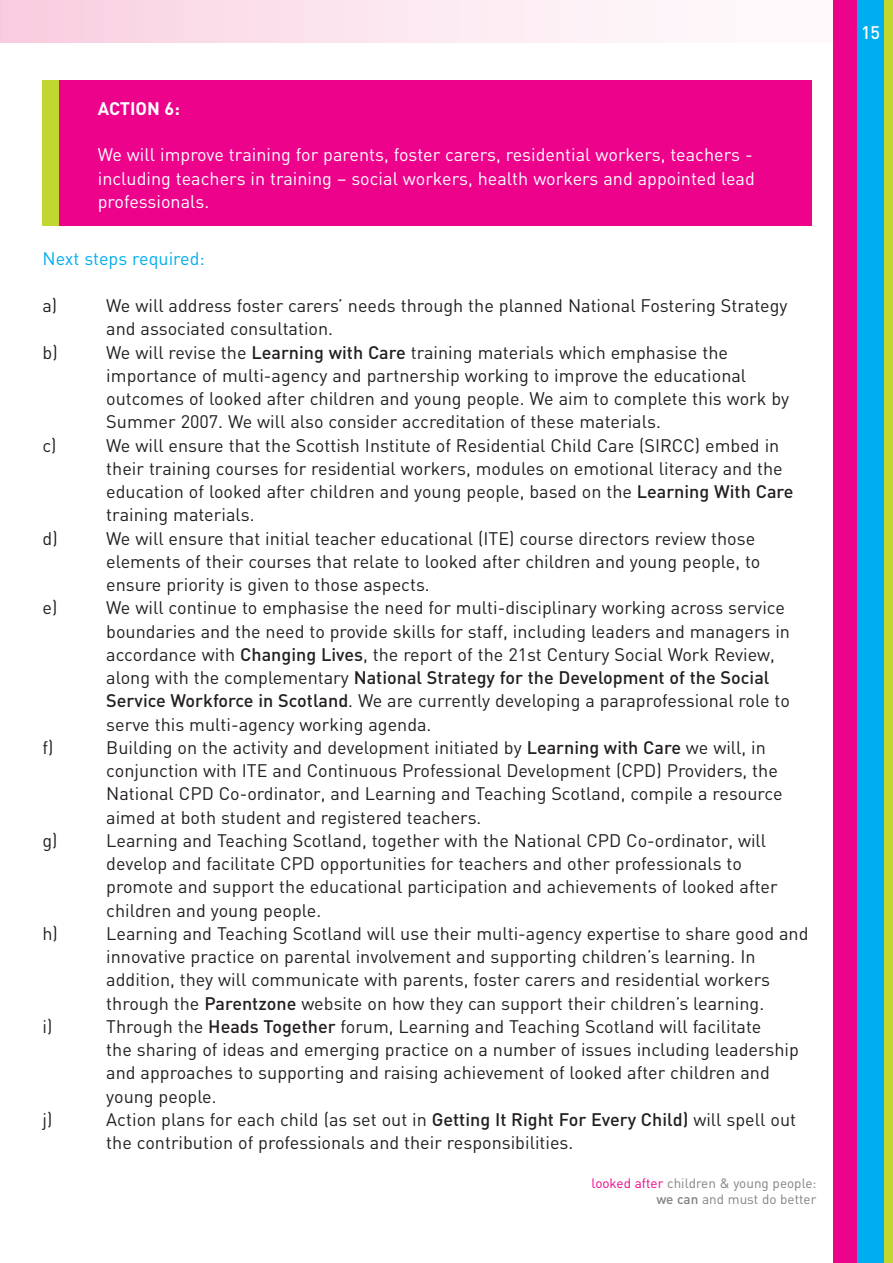
<style>
.page{position:relative;width:893px;height:1263px;background:#fff}
.page>*{position:absolute;margin:0;border:0;box-sizing:border-box;transform-origin:0 0}
.t1{font:18px/23.2px "FFDIN";color:#231f20}
.t2{font:18px/23.2px "FFDIN";color:#fff}
.t3{font:18px "FFDIN";color:#00aeef}
.t4{font:700 18px "FFDIN";color:#fff}
.t5{font:500 18px "FFDIN";color:#fff}
.t6{font:13.5px/16.2px "FFDIN";color:#808285;text-align:right}
.s1{font-weight:500}
.s2{color:#ed028c}
</style>
<div class="page">
<svg style="left:0;top:42px;width:661px;height:1px"></svg>
<div style="left:0;top:0;width:893px;height:42px;background:linear-gradient(to right,#f9cfe1,#fff)"></div>
<div style="left:833px;top:0;width:24px;height:1263px;background:#ed028c"></div>
<div style="left:857px;top:0;width:27px;height:1263px;background:#00aeef"></div>
<div style="left:884px;top:0;width:9px;height:1263px;background:#c1d72f"></div>
<div style="left:43px;top:81px;width:17px;height:145px;background:#c1d72f"></div>
<div style="left:60px;top:81px;width:752px;height:145px;background:#ed028c"></div>
<p class="t4" style="left:98px;top:102px;width:84px">ACTION 6:</p>
<p class="t2" style="left:98px;top:145px;width:659px">We will improve training for parents, foster carers, residential workers, teachers - including teachers in training – social workers, health workers and appointed lead professionals.</p>
<p class="t3" style="left:43px;top:253px;width:164px">Next steps required:</p>
<p class="t1" style="left:43px;top:296px;width:16px">a)</p>
<p class="t1" style="left:106px;top:296px;width:683px">We will address foster carers’ needs through the planned National Fostering Strategy and associated consultation.</p>
<p class="t1" style="left:43px;top:342px;width:17px">b)</p>
<p class="t1" style="left:106px;top:342px;width:684px">We will revise the <span class="s1">Learning with Care</span> training materials which emphasise the importance of multi-agency and partnership working to improve the educational outcomes of looked after children and young people. We aim to complete this work by Summer 2007. We will also consider accreditation of these materials.</p>
<p class="t1" style="left:43px;top:435px;width:16px">c)</p>
<p class="t1" style="left:106px;top:435px;width:689px">We will ensure that the Scottish Institute of Residential Child Care (SIRCC) embed in their training courses for residential workers, modules on emotional literacy and the education of looked after children and young people, based on the <span class="s1">Learning With Care </span>training materials.</p>
<p class="t1" style="left:43px;top:528px;width:17px">d)</p>
<p class="t1" style="left:106px;top:528px;width:656px">We will ensure that initial teacher educational (ITE) course directors review those elements of their courses that relate to looked after children and young people, to ensure priority is given to those aspects.</p>
<p class="t1" style="left:43px;top:598px;width:16px">e)</p>
<p class="t1" style="left:106px;top:598px;width:685px">We will continue to emphasise the need for multi-disciplinary working across service boundaries and the need to provide skills for staff, including leaders and managers in accordance with <span class="s1">Changing Lives</span>, the report of the 21st Century Social Work Review, along with the complementary <span class="s1">National Strategy for the Development of the Social Service Workforce in Scotland</span>. We are currently developing a paraprofessional role to serve this multi-agency working agenda.</p>
<p class="t1" style="left:43px;top:738px;width:13px">f)</p>
<p class="t1" style="left:106px;top:738px;width:678px">Building on the activity and development initiated by <span class="s1">Learning with Care</span> we will, in conjunction with ITE and Continuous Professional Development (CPD) Providers, the National CPD Co-ordinator, and Learning and Teaching Scotland, compile a resource aimed at both student and registered teachers.</p>
<p class="t1" style="left:43px;top:831px;width:17px">g)</p>
<p class="t1" style="left:106px;top:831px;width:673px">Learning and Teaching Scotland, together with the National CPD Co-ordinator, will develop and facilitate CPD opportunities for teachers and other professionals to promote and support the educational participation and achievements of looked after children and young people.</p>
<p class="t1" style="left:43px;top:924px;width:17px">h)</p>
<p class="t1" style="left:106px;top:924px;width:704px">Learning and Teaching Scotland will use their multi-agency expertise to share good and innovative practice on parental involvement and supporting children’s learning. In addition, they will communicate with parents, foster carers and residential workers through the <span class="s1">Parentzone</span> website on how they can support their children’s learning.</p>
<p class="t1" style="left:43px;top:1017px;width:11px">i)</p>
<p class="t1" style="left:106px;top:1017px;width:694px">Through the <span class="s1">Heads Together</span> forum, Learning and Teaching Scotland will facilitate<br>the sharing of ideas and emerging practice on a number of issues including leadership and approaches to supporting and raising achievement of looked after children and young people.</p>
<p class="t1" style="left:43px;top:1110px;width:11px">j)</p>
<p class="t1" style="left:106px;top:1110px;width:691px">Action plans for each child (as set out in <span class="s1">Getting It Right For Every Child)</span> will spell out the contribution of professionals and their responsibilities.</p>
<p class="t6" style="left:592px;top:1177px;width:226px"><span class="s2">looked after</span> children &amp; young people: <span class="s1">we can</span> and must do better</p>
<p class="t5" style="left:861px;top:26px;width:21px">15</p>
</div>
